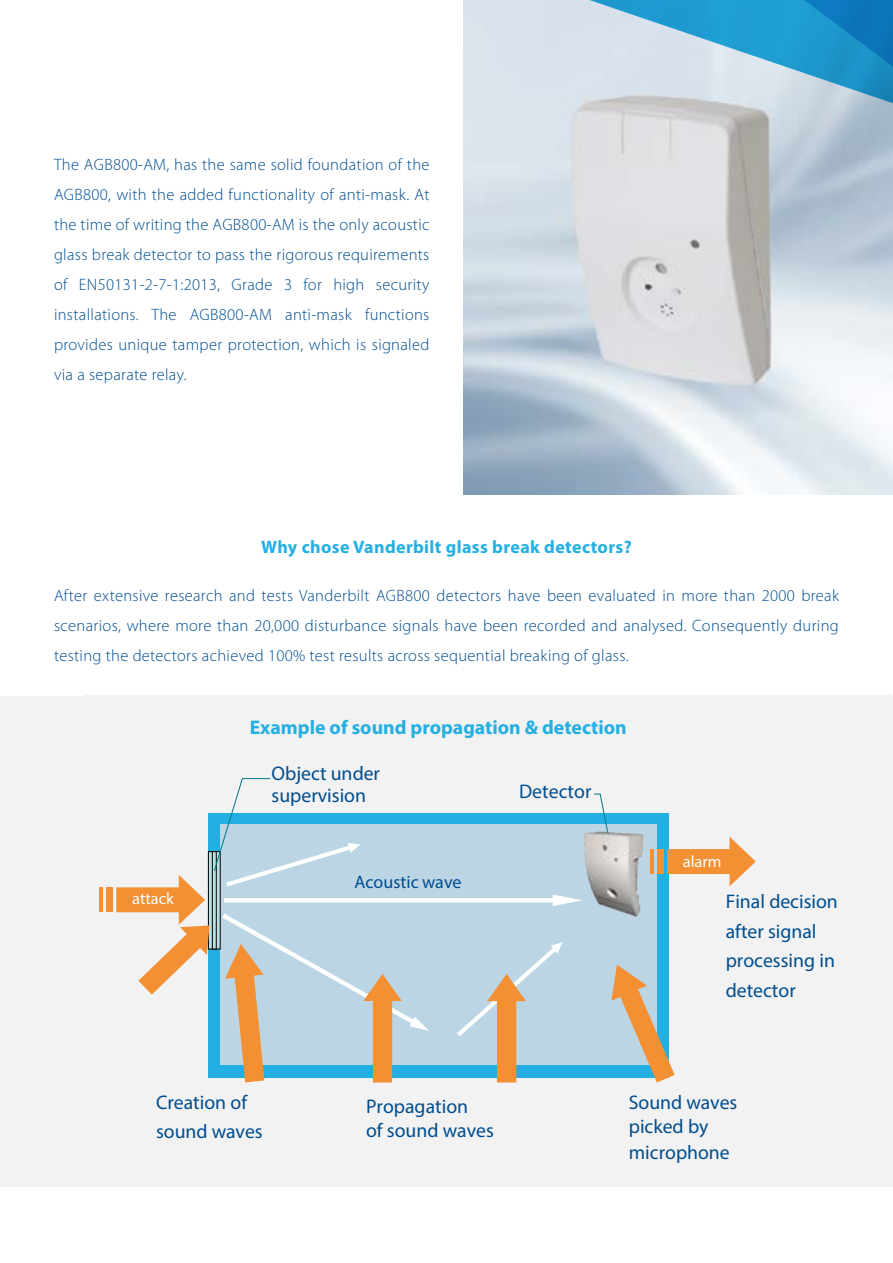
<style>
.page{position:relative;width:893px;height:1263px;background:#fff}
.page>*{position:absolute;margin:0;border:0;box-sizing:border-box;transform-origin:0 0}
.t1{font:19.8px/29.5px "Myriad Pro";color:#004d8f}
.t2{font:700 19.8px "Myriad Pro";color:#24afe2}
.t3{font:700 18px "Myriad Pro";letter-spacing:.02em;color:#24afe2}
.t4{font:18px "Myriad Pro";color:#004d8f}
.t5{font:300 16.5px/30px "Myriad Pro";letter-spacing:.02em;color:#004d8f;text-align:justify}
.t6{font:16.35px "Myriad Pro";color:#fff}
</style>
<div class="page">
<img style="left:463px;top:0;width:430px;height:495px">
<div style="left:0;top:695px;width:893px;height:491px;background:#f2f2f2"></div>
<div style="left:208px;top:813px;width:461px;height:264px;background:#24afe2"></div>
<div style="left:220px;top:824px;width:436px;height:241px;background:#bcd5e4"></div>
<svg style="left:594px;top:793px;width:13px;height:32px"></svg>
<img style="left:583px;top:825px;width:61px;height:92px">
<div style="left:106px;top:887px;width:7px;height:25px;background:#f39034"></div>
<hr style="left:100px;top:887px;width:3px;height:25px;background:#f39034">
<svg style="left:667px;top:837px;width:89px;height:49px"></svg>
<div style="left:657px;top:849px;width:7px;height:25px;background:#f39034"></div>
<hr style="left:650px;top:849px;width:4px;height:25px;background:#f39034">
<svg style="left:611px;top:965px;width:64px;height:117px"></svg>
<svg style="left:116px;top:778px;width:466px;height:304px"></svg>
<svg style="left:483px;top:0;width:410px;height:167px;background:#cad9e4"></svg>
<svg style="left:726px;top:0;width:167px;height:159px;background:#71afce"></svg>
<p class="t5" style="left:54px;top:149px;width:377px">The AGB800-AM, has the same solid foundation of the AGB800, with the added functionality of anti-mask. At the time of writing the AGB800-AM is the only acoustic glass break detector to pass the rigorous requirements of EN50131-2-7-1:2013, Grade 3 for high security installations. The AGB800-AM anti-mask functions provides unique tamper protection, which is signaled via a separate relay.</p>
<p class="t3" style="left:261px;top:535px;width:372px">Why chose Vanderbilt glass break detectors?</p>
<p class="t5" style="left:54px;top:580px;width:786px">After extensive research and tests Vanderbilt AGB800 detectors have been evaluated in more than 2000 break scenarios, where more than 20,000 disturbance signals have been recorded and analysed. Consequently during testing the detectors achieved 100% test results across sequential breaking of glass.</p>
<p class="t2" style="left:250px;top:714px;width:379px">Example of sound propagation &amp; detection</p>
<p class="t6" style="left:132px;top:888px;width:43px">attack</p>
<p class="t1" style="left:272px;top:763px;width:110px;line-height:21.5px">Object under supervision</p>
<p class="t4" style="left:355px;top:871px;width:108px">Acoustic wave</p>
<p class="t1" style="left:519px;top:776px;width:74px">Detector</p>
<p class="t6" style="left:683px;top:851px;width:40px">alarm</p>
<p class="t1" style="left:726px;top:886px;width:114px">Final decision after signal processing in detector</p>
<p class="t1" style="left:156px;top:1087px;width:108px">Creation of sound waves</p>
<p class="t1" style="left:629px;top:1090px;width:110px;line-height:24.2px">Sound waves picked by</p>
<p class="t1" style="left:629px;top:1137px;width:102px">microphone</p>
<p class="t1" style="left:366px;top:1095px;width:129px;line-height:23.7px">Propagation<br>of sound waves</p>
</div>
